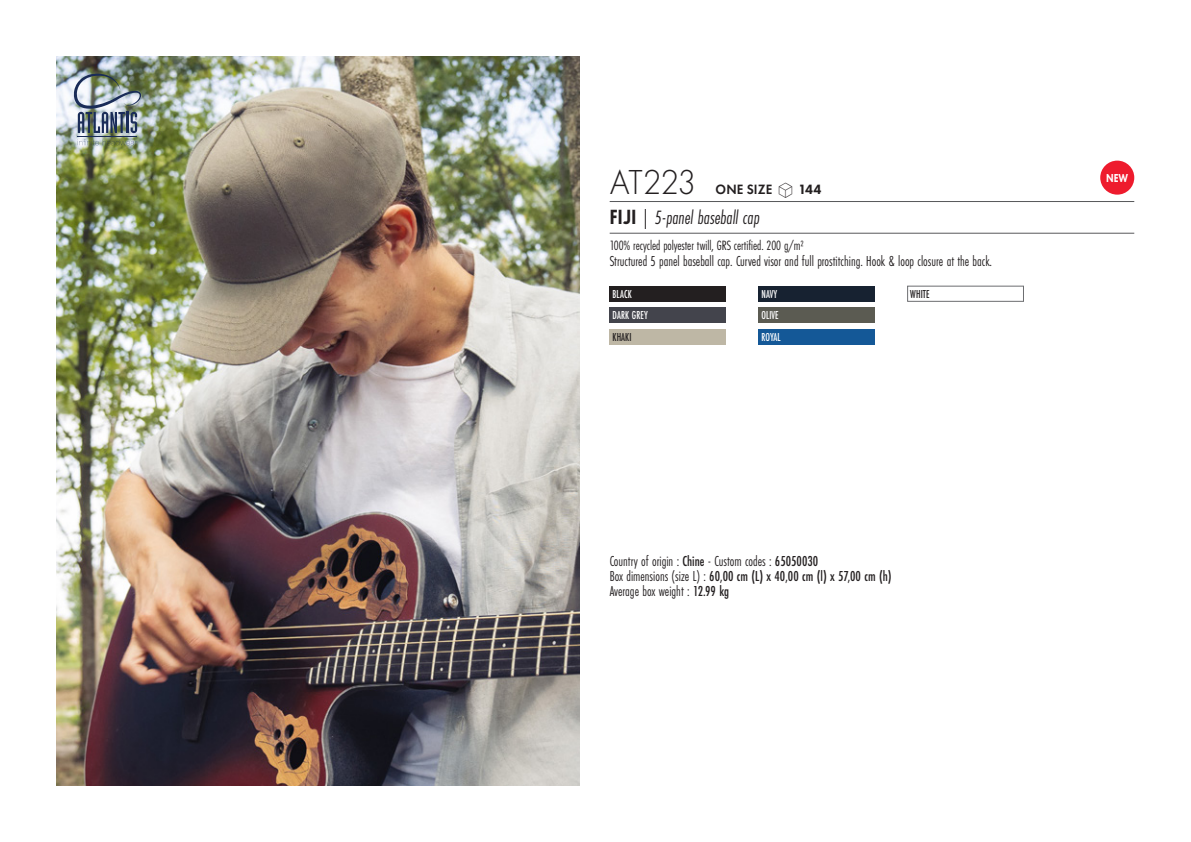
<style>
.page{position:relative;width:1191px;height:842px;background:#fff}
.page>*{position:absolute;margin:0;border:0;box-sizing:border-box;transform-origin:0 0}
.t1{font:300 36px "Futura PT";letter-spacing:-.04em;color:#231f20;scale:.95 1}
.t2{font:italic 20px "Futura PT Cond";color:#231f20;scale:.95 1}
.t3{font:15px "Futura PT Cond";color:#231f20;scale:.95 1}
.t4{font:500 15px "Futura PT Cond";color:#231f20;scale:.95 1}
.grammage_2020{font:14px "Futura PT Cond";letter-spacing:-.005em;color:#231f20;scale:.95 1}
.t5{font:600 14px "Futura PT";letter-spacing:.01em;color:#231f20;scale:.95 1}
.Coloris_nuancier_bla{font:500 12px "Futura PT Cond";letter-spacing:.01em;color:#fff;scale:.9 1}
.Coloris_nuancier_bla-2{font:500 12px "Futura PT Cond";letter-spacing:.01em;color:#231f20;scale:.9 1}
.Coloris_nuancier{font:500 12px "Futura PT Cond";letter-spacing:.01em;color:#231f20;scale:.9 1}
.nuancier_bloc_packsh{font:800 12px "Futura PT";color:#fff;scale:.8 1}
.s1{font-family:"Linotype Shapeshifter";font-weight:400;font-size:20px}
.s2{font-weight:800}
.s3{font-family:"DIN Pro";font-weight:900;font-style:normal;font-stretch:condensed}
.s4{font-weight:500}
.s5{font-weight:400}
</style>
<div class="page">
<img style="left:57px;top:57px;width:522px;height:728px">
<hr style="left:78px;top:136px;width:59px;height:1px;background:#1a2c58">
<svg style="left:78px;top:139px;width:59px;height:6px"></svg>
<img style="left:74px;top:74px;width:67px;height:59px">
<div style="left:609px;top:286px;width:117px;height:16px;background:#231f20"></div>
<div style="left:609px;top:307px;width:117px;height:16px;background:#43444c"></div>
<div style="left:609px;top:329px;width:117px;height:16px;background:#beb7a5"></div>
<div style="left:758px;top:286px;width:116px;height:16px;background:#172231"></div>
<div style="left:758px;top:307px;width:116px;height:16px;background:#5b5b52"></div>
<div style="left:758px;top:329px;width:116px;height:16px;background:#145897"></div>
<div style="left:907px;top:286px;width:116px;height:15px;background:#fff;border:1px solid #6c6d70"></div>
<div style="left:1100px;top:161px;width:34px;height:34px;background:#ee1b2d;border-radius:50%"></div>
<hr style="left:609px;top:201px;width:525px;height:1px;background:#57585a">
<hr style="left:609px;top:233px;width:525px;height:1px;background:#57585a">
<p class="t1" style="left:610px;top:162px;width:92px">AT223</p>
<p class="t5" style="left:715px;top:181px;width:113px">ONE SIZE <span class="s1">S</span> <span class="s2">144</span></p>
<p class="t2" style="left:610px;top:206px;width:159px"><span class="s3">FIJI</span> | 5-panel baseball cap</p>
<p class="grammage_2020" style="left:609px;top:238px;width:206px">100% recycled polyester twill, GRS certified. 200 g/m2</p>
<p class="t3" style="left:609px;top:253px;width:404px">Structured 5 panel baseball cap. Curved visor and full prostitching. Hook &amp; loop closure at the back.</p>
<p class="Coloris_nuancier_bla" style="left:612px;top:287px;width:23px">BLACK</p>
<p class="Coloris_nuancier_bla" style="left:612px;top:308px;width:41px">DARK GREY</p>
<p class="Coloris_nuancier_bla-2" style="left:612px;top:330px;width:23px">KHAKI</p>
<p class="Coloris_nuancier_bla" style="left:761px;top:287px;width:19px">NAVY</p>
<p class="Coloris_nuancier_bla" style="left:761px;top:308px;width:21px">OLIVE</p>
<p class="Coloris_nuancier_bla" style="left:761px;top:330px;width:23px">ROYAL</p>
<p class="Coloris_nuancier" style="left:910px;top:287px;width:23px">WHITE</p>
<p class="t3" style="left:609px;top:552px;width:221px">Country of origin : <span class="s4">Chine</span> - Custom codes : <span class="s4">65050030</span></p>
<p class="t4" style="left:609px;top:567px;width:298px"><span class="s5">Box dimensions (size L) :</span> 60,00 cm (L) x 40,00 cm (l) x 57,00 cm (h)</p>
<p class="t3" style="left:609px;top:582px;width:127px">Average box weight : <span class="s4">12.99 kg</span></p>
<p class="nuancier_bloc_packsh" style="left:1106px;top:171px;width:29px">NEW</p>
</div>
